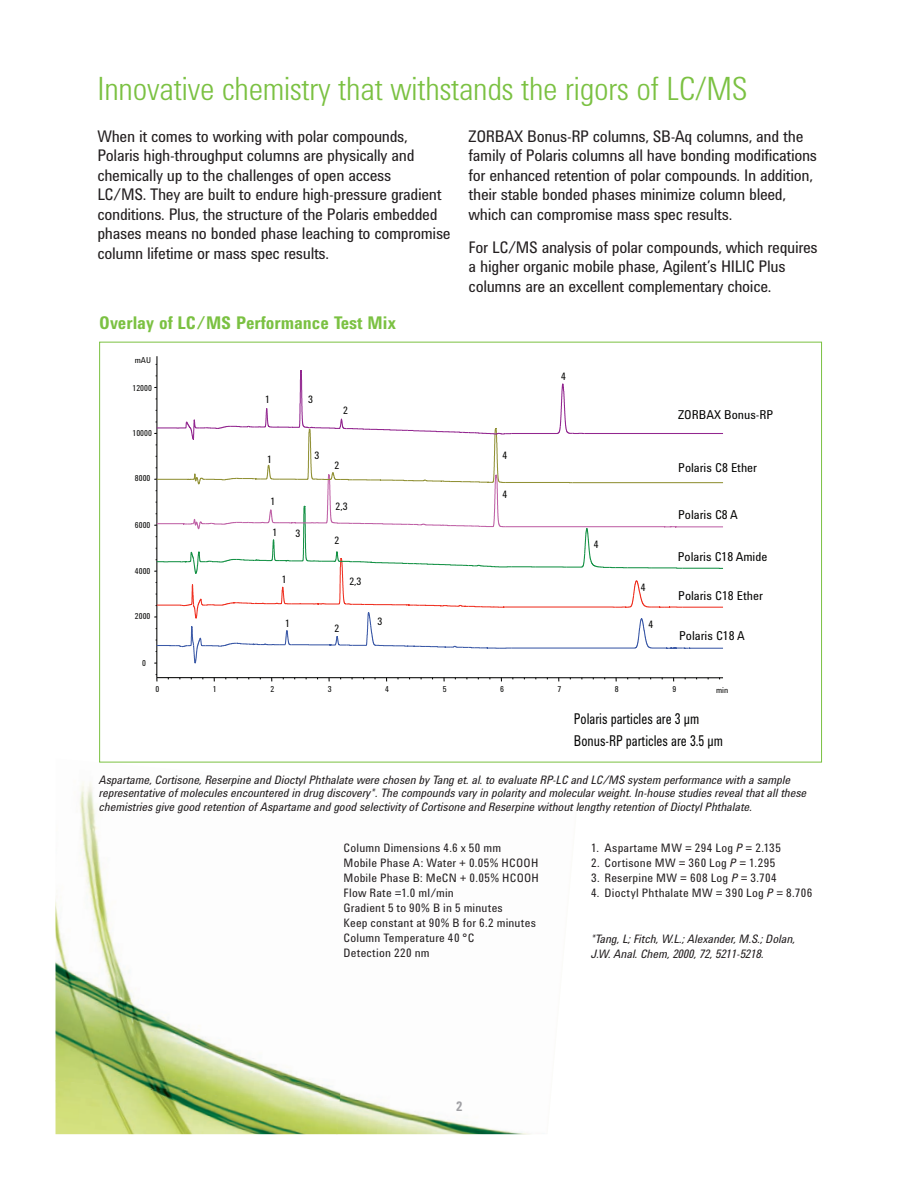
<style>
.page{position:relative;width:918px;height:1188px;background:#fff}
.page>*{position:absolute;margin:0;border:0;box-sizing:border-box;transform-origin:0 0}
.t1{font:300 33px "Agilent Condensed CFF";letter-spacing:-.005em;color:#7bc142}
.t2{font:700 18px "Agilent Condensed CFF";color:#7bc142}
.t3{font:16.5px/19.5px "Agilent Condensed CFF";letter-spacing:-.02em;color:#231f20}
.t4{font:15.3px/21.6px "Agilent Condensed CFF";color:#050504;scale:.83 1}
.t5{font:700 13.5px "Agilent Condensed CFF";color:#a1a1a5}
.t6{font:12.6px "Agilent Condensed CFF";color:#050504}
.t7{font:italic 12px/13.5px "Agilent Condensed CFF";letter-spacing:-.005em;color:#231f20}
.t8{font:12px/15px "Agilent Condensed CFF";letter-spacing:.02em;color:#231f20}
.t9{font:10.5px "Agilent Condensed CFF";color:#050504}
.t10{font:8.4px "Agilent Condensed CFF";color:#050504}
.s1{font-style:italic}
</style>
<div class="page">
<img style="left:56px;top:762px;width:313px;height:316px">
<img style="left:334px;top:786px;width:196px;height:348px">
<img style="left:56px;top:1078px;width:284px;height:56px">
<hr style="left:157px;top:677px;width:566px;height:1px;background:#050504">
<hr style="left:156px;top:356px;width:1px;height:322px;background:#050504">
<svg style="left:154px;top:364px;width:569px;height:300px"></svg>
<hr style="left:585px;top:433px;width:138px;height:1px;background:#92268f">
<h1 class="t1" style="left:97px;top:76px;width:651px">Innovative chemistry that withstands the rigors of LC/MS</h1>
<p class="t3" style="left:97px;top:127px;width:355px">When it comes to working with polar compounds, Polaris high-throughput columns are physically and chemically up to the challenges of open access<br>LC/MS. They are built to endure high-pressure gradient conditions. Plus, the structure of the Polaris embedded phases means no bonded phase leaching to compromise column lifetime or mass spec results.</p>
<p class="t3" style="left:469px;top:127px;width:350px">ZORBAX Bonus-RP columns, SB-Aq columns, and the family of Polaris columns all have bonding modifications for enhanced retention of polar compounds. In addition, their stable bonded phases minimize column bleed, which can compromise mass spec results.</p>
<p class="t3" style="left:469px;top:238px;width:351px">For LC/MS analysis of polar compounds, which requires a higher organic mobile phase, Agilent’s HILIC Plus columns are an excellent complementary choice.</p>
<p class="t2" style="left:99px;top:316px;width:298px">Overlay of LC/MS Performance Test Mix</p>
<p class="t10" style="left:135px;top:357px;width:18px">mAU</p>
<p class="t10" style="left:133px;top:385px;width:21px">12000</p>
<p class="t10" style="left:133px;top:430px;width:21px">10000</p>
<p class="t10" style="left:135px;top:475px;width:17px">8000</p>
<p class="t10" style="left:135px;top:522px;width:17px">6000</p>
<p class="t10" style="left:135px;top:568px;width:17px">4000</p>
<p class="t10" style="left:135px;top:613px;width:17px">2000</p>
<p class="t10" style="left:142px;top:660px;width:5px">0</p>
<p class="t9" style="left:265px;top:396px;width:6px">1</p>
<p class="t9" style="left:308px;top:396px;width:6px">3</p>
<p class="t9" style="left:343px;top:406px;width:6px">2</p>
<p class="t9" style="left:267px;top:455px;width:6px">1</p>
<p class="t9" style="left:315px;top:451px;width:6px">3</p>
<p class="t9" style="left:334px;top:462px;width:6px">2</p>
<p class="t9" style="left:270px;top:497px;width:6px">1</p>
<p class="t9" style="left:336px;top:503px;width:14px">2,3</p>
<p class="t9" style="left:273px;top:529px;width:6px">1</p>
<p class="t9" style="left:296px;top:530px;width:6px">3</p>
<p class="t9" style="left:334px;top:536px;width:6px">2</p>
<p class="t9" style="left:282px;top:575px;width:6px">1</p>
<p class="t9" style="left:349px;top:577px;width:14px">2,3</p>
<p class="t9" style="left:285px;top:619px;width:6px">1</p>
<p class="t9" style="left:334px;top:624px;width:6px">2</p>
<p class="t9" style="left:377px;top:617px;width:6px">3</p>
<p class="t9" style="left:502px;top:451px;width:6px">4</p>
<p class="t9" style="left:502px;top:490px;width:6px">4</p>
<p class="t9" style="left:561px;top:372px;width:6px">4</p>
<p class="t9" style="left:594px;top:540px;width:6px">4</p>
<p class="t9" style="left:641px;top:583px;width:6px">4</p>
<p class="t9" style="left:648px;top:620px;width:6px">4</p>
<p class="t6" style="left:678px;top:410px;width:97px">ZORBAX Bonus-RP</p>
<p class="t6" style="left:678px;top:463px;width:80px">Polaris C8 Ether</p>
<p class="t6" style="left:678px;top:510px;width:61px">Polaris C8 A</p>
<p class="t6" style="left:678px;top:551px;width:91px">Polaris C18 Amide</p>
<p class="t6" style="left:678px;top:591px;width:86px">Polaris C18 Ether</p>
<p class="t6" style="left:679px;top:631px;width:67px">Polaris C18 A</p>
<p class="t10" style="left:156px;top:686px;width:5px">0</p>
<p class="t10" style="left:213px;top:686px;width:5px">1</p>
<p class="t10" style="left:270px;top:686px;width:5px">2</p>
<p class="t10" style="left:328px;top:686px;width:5px">3</p>
<p class="t10" style="left:385px;top:686px;width:5px">4</p>
<p class="t10" style="left:443px;top:686px;width:5px">5</p>
<p class="t10" style="left:500px;top:686px;width:5px">6</p>
<p class="t10" style="left:558px;top:686px;width:5px">7</p>
<p class="t10" style="left:615px;top:686px;width:5px">8</p>
<p class="t10" style="left:672px;top:686px;width:5px">9</p>
<p class="t10" style="left:716px;top:687px;width:14px">min</p>
<p class="t4" style="left:574px;top:709px;width:181px">Polaris particles are 3 µm<br>Bonus-RP particles are 3.5 µm</p>
<p class="t7" style="left:99px;top:774px;width:709px">Aspartame, Cortisone, Reserpine and Dioctyl Phthalate were chosen by Tang et. al. to evaluate RP-LC and LC/MS system performance with a sample representative of molecules encountered in drug discovery*. The compounds vary in polarity and molecular weight. In-house studies reveal that all these chemistries give good retention of Aspartame and good selectivity of Cortisone and Reserpine without lengthy retention of Dioctyl Phthalate.</p>
<p class="t8" style="left:344px;top:841px;width:197px">Column Dimensions 4.6 x 50 mm<br>Mobile Phase A: Water + 0.05% HCOOH<br>Mobile Phase B: MeCN + 0.05% HCOOH<br>Flow Rate =1.0 ml/min<br>Gradient 5 to 90% B in 5 minutes<br>Keep constant at 90% B for 6.2 minutes<br>Column Temperature 40 °C<br>Detection 220 nm</p>
<p class="t8" style="left:591px;top:841px;width:191px">1. Aspartame MW = 294 Log <span class="s1">P</span> = 2.135</p>
<p class="t8" style="left:591px;top:856px;width:186px">2. Cortisone MW = 360 Log <span class="s1">P</span> = 1.295</p>
<p class="t8" style="left:591px;top:871px;width:187px">3. Reserpine MW = 608 Log <span class="s1">P</span> = 3.704</p>
<p class="t8" style="left:591px;top:886px;width:223px">4. Dioctyl Phthalate MW = 390 Log <span class="s1">P</span> = 8.706</p>
<p class="t7" style="left:591px;top:932px;width:206px;line-height:15px">*Tang, L; Fitch, W.L.; Alexander, M.S.; Dolan,<br>J.W. Anal. Chem, 2000, 72, 5211-5218.</p>
<p class="t5" style="left:456px;top:1101px;width:8px">2</p>
</div>
